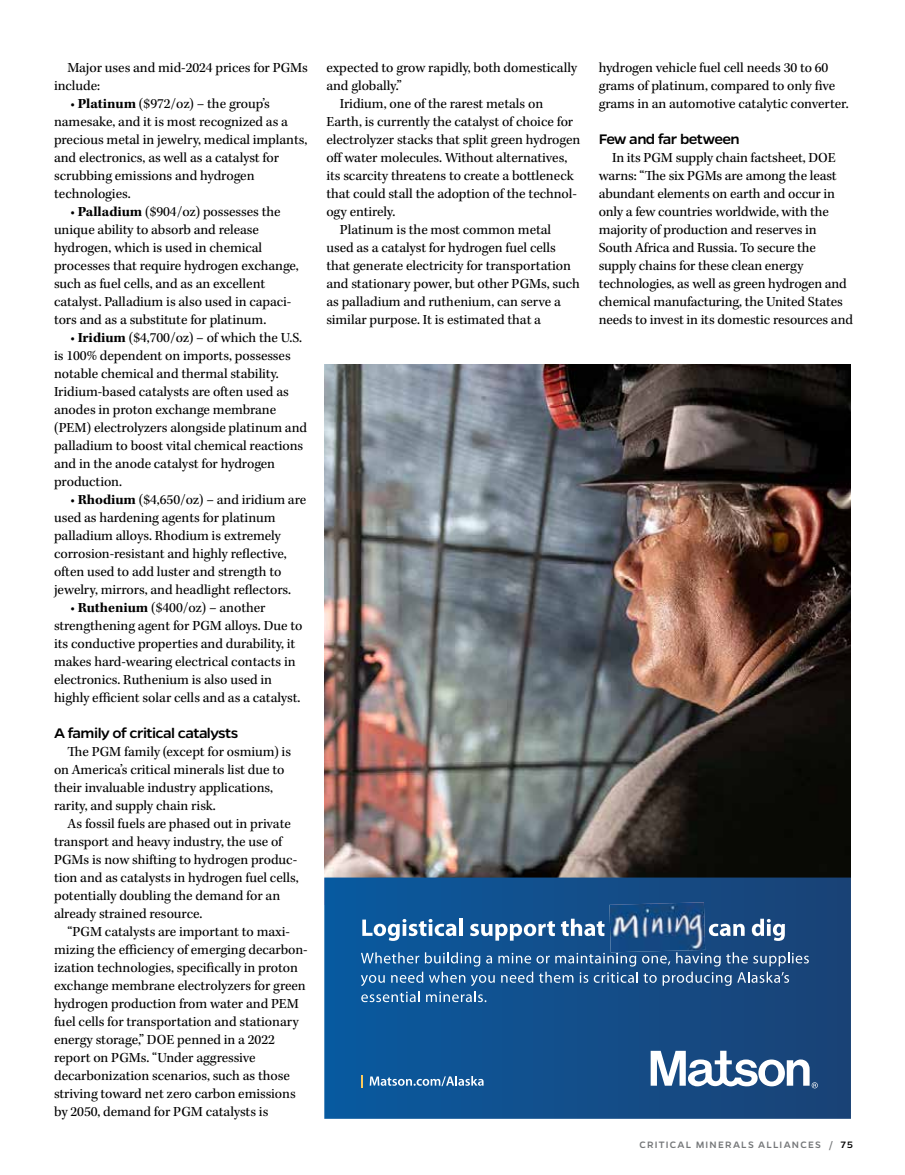
<style>
.page{position:relative;width:905px;height:1175px;background:#fff}
.page>*{position:absolute;margin:0;border:0;box-sizing:border-box;transform-origin:0 0}
.t1{font:500 15.6px "Gentona";letter-spacing:-.035em;color:#000;scale:1.05 1}
.t2{font:14.25px/18px "Kepler Std";letter-spacing:-.005em;color:#000}
.t3{font:500 10.5px "Gentona";letter-spacing:.12em;color:#757779}
.s1{font-weight:700}
.s2{color:#000}
</style>
<div class="page">
<img style="left:324px;top:364px;width:527px;height:513px">
<svg style="left:324px;top:877px;width:526px;height:241px;background:#124e8a"></svg>
<svg style="left:369px;top:1076px;width:114px;height:10px"></svg>
<svg style="left:361px;top:1075px;width:1px;height:12px"></svg>
<svg style="left:361px;top:952px;width:447px;height:50px;background:#2f6398"></svg>
<svg style="left:362px;top:919px;width:94px;height:22px"></svg>
<hr style="left:459px;top:918px;width:4px;height:17px;background:#fff">
<svg style="left:470px;top:920px;width:85px;height:20px"></svg>
<svg style="left:561px;top:918px;width:43px;height:18px"></svg>
<svg style="left:708px;top:923px;width:36px;height:13px"></svg>
<svg style="left:751px;top:918px;width:33px;height:23px"></svg>
<img style="left:609px;top:902px;width:96px;height:50px">
<svg style="left:650px;top:1050px;width:167px;height:38px"></svg>
<p class="t2" style="left:54px;top:59px;width:255px;text-indent:13px">Major uses and mid-2024 prices for PGMs include:</p>
<p class="t2" style="left:54px;top:95px;width:255px;text-indent:16px">• <span class="s1">Platinum</span> ($972/oz) – the group’s namesake, and it is most recognized as a precious metal in jewelry, medical implants, and electronics, as well as a catalyst for scrubbing emissions and hydrogen technologies.</p>
<p class="t2" style="left:54px;top:203px;width:246px;text-indent:16px">• <span class="s1">Palladium</span> ($904/oz) possesses the unique ability to absorb and release hydrogen, which is used in chemical processes that require hydrogen exchange, such as fuel cells, and as an excellent catalyst. Palladium is also used in capaci&shy;tors and as a substitute for platinum.</p>
<p class="t2" style="left:54px;top:329px;width:254px;text-indent:16px">• <span class="s1">Iridium</span> ($4,700/oz) – of which the U.S. is 100% dependent on imports, possesses notable chemical and thermal stability.<br>Iridium-based catalysts are often used as anodes in proton exchange membrane (PEM) electrolyzers alongside platinum and palladium to boost vital chemical reactions and in the anode catalyst for hydrogen production.</p>
<p class="t2" style="left:54px;top:491px;width:254px;text-indent:16px">• <span class="s1">Rhodium</span> ($4,650/oz) – and iridium are used as hardening agents for platinum palladium alloys. Rhodium is extremely corrosion-resistant and highly reflective, often used to add luster and strength to jewelry, mirrors, and headlight reflectors.</p>
<p class="t2" style="left:54px;top:599px;width:250px;text-indent:16px">• <span class="s1">Ruthenium</span> ($400/oz) – another strengthening agent for PGM alloys. Due to its conductive properties and durability, it makes hard-wearing electrical contacts in electronics. Ruthenium is also used in highly efficient solar cells and as a catalyst.</p>
<p class="t1" style="left:54px;top:724px;width:177px">A family of critical catalysts</p>
<p class="t2" style="left:54px;top:743px;width:239px;text-indent:13px">The PGM family (except for osmium) is on America’s critical minerals list due to their invaluable industry applications, rarity, and supply chain risk.</p>
<p class="t2" style="left:54px;top:815px;width:246px;text-indent:13px">As fossil fuels are phased out in private transport and heavy industry, the use of PGMs is now shifting to hydrogen produc&shy;tion and as catalysts in hydrogen fuel cells, potentially doubling the demand for an already strained resource.</p>
<p class="t2" style="left:54px;top:923px;width:255px;text-indent:13px">“PGM catalysts are important to maxi&shy;mizing the efficiency of emerging decarbon&shy;ization technologies, specifically in proton exchange membrane electrolyzers for green hydrogen production from water and PEM fuel cells for transportation and stationary energy storage,” DOE penned in a 2022 report on PGMs. “Under aggressive decarbonization scenarios, such as those striving toward net zero carbon emissions by 2050, demand for PGM catalysts is</p>
<p class="t2" style="left:326px;top:59px;width:252px">expected to grow rapidly, both domestically</p>
<p class="t2" style="left:326px;top:77px;width:77px">and globally.”</p>
<p class="t2" style="left:340px;top:95px;width:205px">Iridium, one of the rarest metals on</p>
<p class="t2" style="left:326px;top:113px;width:248px">Earth, is currently the catalyst of choice for</p>
<p class="t2" style="left:326px;top:131px;width:255px">electrolyzer stacks that split green hydrogen</p>
<p class="t2" style="left:326px;top:149px;width:242px">off water molecules. Without alternatives,</p>
<p class="t2" style="left:326px;top:167px;width:249px">its scarcity threatens to create a bottleneck</p>
<p class="t2" style="left:326px;top:185px;width:252px">that could stall the adoption of the technol-</p>
<p class="t2" style="left:326px;top:203px;width:70px">ogy entirely.</p>
<p class="t2" style="left:340px;top:221px;width:213px">Platinum is the most common metal</p>
<p class="t2" style="left:326px;top:239px;width:231px">used as a catalyst for hydrogen fuel cells</p>
<p class="t2" style="left:326px;top:257px;width:246px">that generate electricity for transportation</p>
<p class="t2" style="left:326px;top:275px;width:255px">and stationary power, but other PGMs, such</p>
<p class="t2" style="left:326px;top:293px;width:236px">as palladium and ruthenium, can serve a</p>
<p class="t2" style="left:326px;top:311px;width:216px">similar purpose. It is estimated that a</p>
<p class="t2" style="left:598px;top:59px;width:251px">hydrogen vehicle fuel cell needs 30 to 60 grams of platinum, compared to only five grams in an automotive catalytic converter.</p>
<p class="t1" style="left:598px;top:130px;width:136px">Few and far between</p>
<p class="t2" style="left:598px;top:149px;width:256px;text-indent:13px">In its PGM supply chain factsheet, DOE warns: “The six PGMs are among the least abundant elements on earth and occur in only a few countries worldwide, with the majority of production and reserves in South Africa and Russia. To secure the supply chains for these clean energy technologies, as well as green hydrogen and chemical manufacturing, the United States needs to invest in its domestic resources and</p>
<p class="t3" style="left:639px;top:1139px;width:215px">CRITICAL MINERALS ALLIANCES / <span class="s2">75</span></p>
</div>
